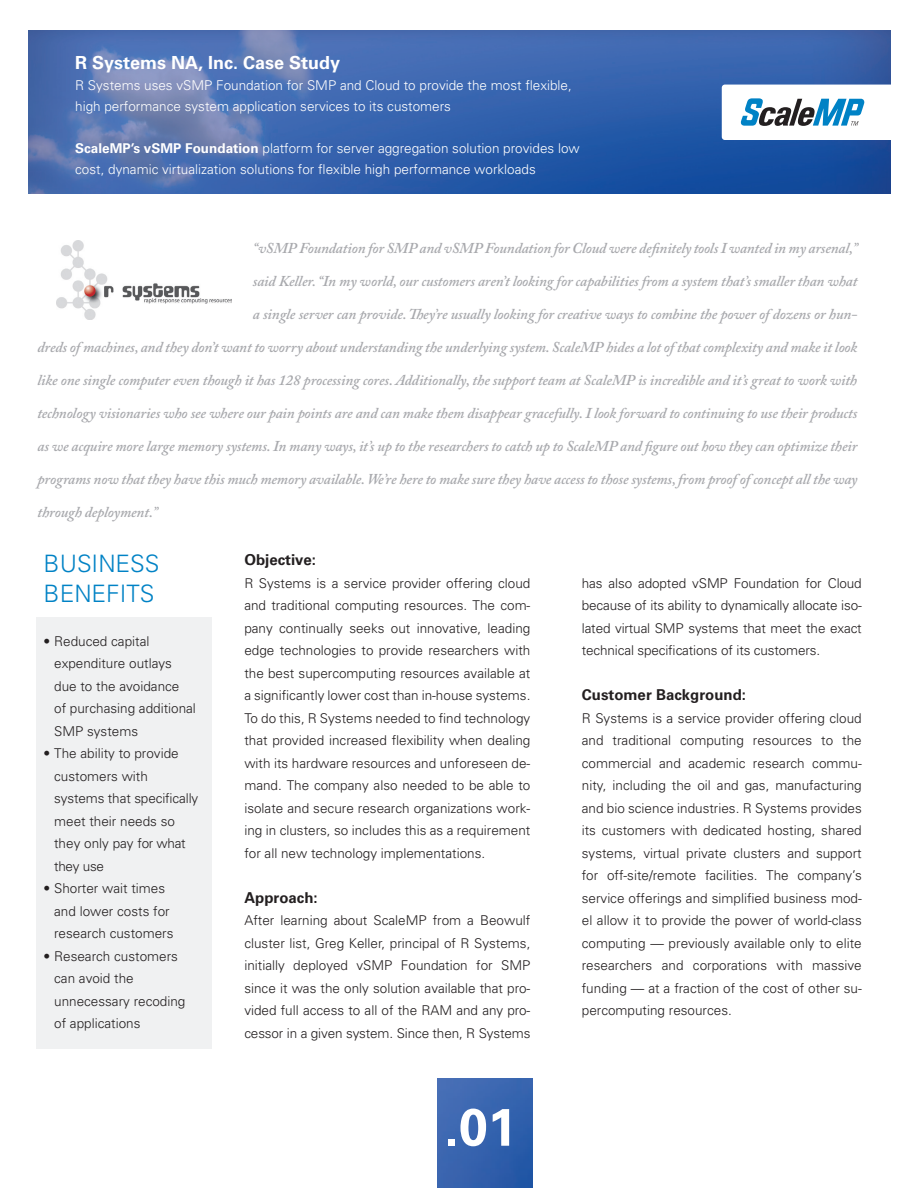
<style>
.page{position:relative;width:918px;height:1188px;background:#fff}
.page>*{position:absolute;margin:0;border:0;box-sizing:border-box;transform-origin:0 0}
.t1{font:700 52.5px "Univers";color:#fff}
.t2{font:300 24px/30px "Univers";color:#0082c5}
.t3{font:700 18px "Univers";color:#fff}
.t4{font:italic 600 15px/33px "Adobe Caslon Pro";letter-spacing:-.01em;color:#a8a9ad}
.t5{font:700 15px "Univers";color:#231f20}
.t6{font:300 13.5px/22.5px "Univers";color:#231f20;text-align:justify}
.t7{font:300 13.5px/21px "Univers";color:#fff}
.s1{font-weight:700}
</style>
<div class="page">
<img style="left:29px;top:31px;width:861px;height:162px">
<div style="left:722px;top:85px;width:178px;height:55px;background:#fff;border-radius:3px"></div>
<svg style="left:741px;top:98px;width:124px;height:28px"></svg>
<div style="left:36px;top:617px;width:175px;height:432px;background:#f0f1f2"></div>
<img style="left:437px;top:1079px;width:95px;height:109px">
<img style="left:57px;top:241px;width:175px;height:79px">
<p class="t3" style="left:75px;top:52px;width:267px">R Systems NA, Inc. Case Study</p>
<p class="t7" style="left:75px;top:75px;width:498px">R Systems uses vSMP Foundation for SMP and Cloud to provide the most flexible, high performance system application services to its customers</p>
<p class="t7" style="left:75px;top:138px;width:506px"><span class="s1">ScaleMP’s vSMP Foundation</span> platform for server aggregation solution provides low cost, dynamic virtualization solutions for flexible high performance workloads</p>
<p class="t4" style="left:253px;top:231px;width:606px">“vSMP Foundation for SMP and vSMP Foundation for Cloud were definitely tools I wanted in my arsenal,”</p>
<p class="t4" style="left:253px;top:264px;width:606px">said Keller. “In my world, our customers aren’t looking for capabilities from a system that’s smaller than what</p>
<p class="t4" style="left:253px;top:297px;width:606px">a single server can provide. They’re usually looking for creative ways to combine the power of dozens or hun-</p>
<p class="t4" style="left:38px;top:330px;width:821px">dreds of machines, and they don’t want to worry about understanding the underlying system. ScaleMP hides a lot of that complexity and make it look</p>
<p class="t4" style="left:38px;top:363px;width:821px">like one single computer even though it has 128 processing cores. Additionally, the support team at ScaleMP is incredible and it’s great to work with</p>
<p class="t4" style="left:38px;top:396px;width:822px">technology visionaries who see where our pain points are and can make them disappear gracefully. I look forward to continuing to use their products as we acquire more large memory systems. In many ways, it’s up to the researchers to catch up to ScaleMP and figure out how they can optimize their</p>
<p class="t4" style="left:38px;top:462px;width:822px">programs now that they have this much memory available. We’re here to make sure they have access to those systems, from proof of concept all the way</p>
<p class="t4" style="left:38px;top:495px;width:122px">through deployment.”</p>
<p class="t2" style="left:44px;top:549px;width:117px">BUSINESS<br>BENEFITS</p>
<p class="t6" style="left:44px;top:630px;width:107px">• Reduced capital</p>
<p class="t6" style="left:54px;top:652px;width:119px">expenditure outlays</p>
<p class="t6" style="left:54px;top:675px;width:143px;text-align:left">due to the avoidance<br>of purchasing additional<br>SMP systems</p>
<p class="t6" style="left:54px;top:742px;width:146px;text-align:left;text-indent:-11px">• The ability to provide customers with systems that specifically meet their needs so they only pay for what they use</p>
<p class="t6" style="left:44px;top:877px;width:123px">• Shorter wait times</p>
<p class="t6" style="left:54px;top:900px;width:121px">and lower costs for research customers</p>
<p class="t6" style="left:54px;top:945px;width:125px;text-indent:-11px">• Research customers can avoid the</p>
<p class="t6" style="left:54px;top:990px;width:133px">unnecessary recoding</p>
<p class="t6" style="left:54px;top:1012px;width:88px">of applications</p>
<p class="t5" style="left:244px;top:551px;width:73px">Objective:</p>
<p class="t6" style="left:244px;top:572px;width:288px">R Systems is a service provider offering cloud and traditional computing resources. The com&shy;pany continually seeks out innovative, leading edge technologies to provide researchers with the best supercomputing resources available at a significantly lower cost than in-house systems.<br>To do this, R Systems needed to find technology that provided increased flexibility when dealing with its hardware resources and unforeseen de&shy;mand. The company also needed to be able to isolate and secure research organizations work&shy;ing in clusters, so includes this as a requirement for all new technology implementations.</p>
<p class="t5" style="left:244px;top:889px;width:75px">Approach:</p>
<p class="t6" style="left:244px;top:909px;width:288px">After learning about ScaleMP from a Beowulf cluster list, Greg Keller, principal of R Systems, initially deployed vSMP Foundation for SMP since it was the only solution available that pro&shy;vided full access to all of the RAM and any pro&shy;cessor in a given system. Since then, R Systems</p>
<p class="t1" style="left:444px;top:1096px;width:74px">.01</p>
<p class="t6" style="left:582px;top:572px;width:281px">has also adopted vSMP Foundation for Cloud because of its ability to dynamically allocate iso&shy;lated virtual SMP systems that meet the exact technical specifications of its customers.</p>
<p class="t5" style="left:582px;top:686px;width:166px">Customer Background:</p>
<p class="t6" style="left:582px;top:707px;width:282px">R Systems is a service provider offering cloud and traditional computing resources to the commercial and academic research commu&shy;nity, including the oil and gas, manufacturing and bio science industries. R Systems provides its customers with dedicated hosting, shared systems, virtual private clusters and support for off-site/remote facilities. The company’s service offerings and simplified business mod&shy;el allow it to provide the power of world-class computing — previously available only to elite researchers and corporations with massive funding — at a fraction of the cost of other su&shy;percomputing resources.</p>
</div>
